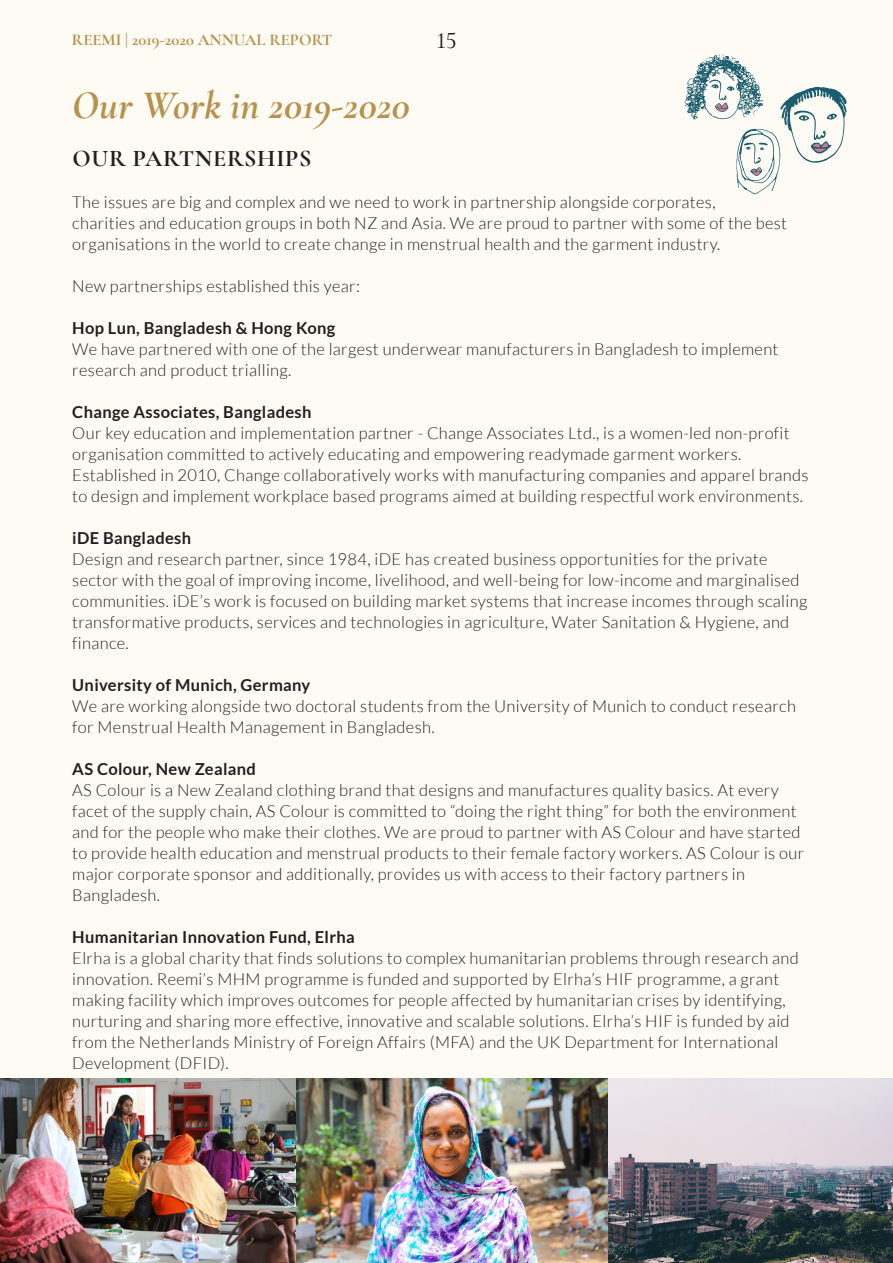
<style>
.page{position:relative;width:893px;height:1263px;background:#fefbf5}
.page>*{position:absolute;margin:0;border:0;box-sizing:border-box;transform-origin:0 0}
.t1{font:italic 700 40.5px "Cormorant Garamond";color:#b9914b}
.Para_heading{font:700 24px "Cormorant Garamond";letter-spacing:.03em;color:#231f20}
.t2{font:500 24px "Cormorant Garamond";color:#231f20}
.t3{font:300 16.5px/21px "Lato";letter-spacing:.02em;color:#231f20}
.t4{font:700 16.5px "Lato";letter-spacing:.02em;color:#231f20}
.t5{font:700 16.5px "Cormorant Garamond";color:#b9914b}
</style>
<div class="page">
<img style="left:0;top:1078px;width:592px;height:185px">
<img style="left:592px;top:1078px;width:301px;height:185px">
<svg style="left:685px;top:54px;width:162px;height:140px"></svg>
<p class="t5" style="left:72px;top:29px;width:262px">REEMI | 2019-2020 ANNUAL REPORT</p>
<h2 class="t2" style="left:436px;top:25px;width:22px">15</h2>
<p class="t1" style="left:72px;top:81px;width:339px">Our Work in 2019-2020</p>
<p class="Para_heading" style="left:72px;top:143px;width:241px">OUR PARTNERSHIPS</p>
<p class="t3" style="left:72px;top:192px;width:645px">The issues are big and complex and we need to work in partnership alongside corporates,</p>
<p class="t3" style="left:72px;top:213px;width:716px">charities and education groups in both NZ and Asia. We are proud to partner with some of the best organisations in the world to create change in menstrual health and the garment industry.</p>
<p class="t3" style="left:72px;top:276px;width:289px">New partnerships established this year:</p>
<p class="t4" style="left:72px;top:318px;width:265px">Hop Lun, Bangladesh &amp; Hong Kong</p>
<p class="t3" style="left:72px;top:339px;width:708px">We have partnered with one of the largest underwear manufacturers in Bangladesh to implement research and product trialling.</p>
<p class="t4" style="left:72px;top:402px;width:241px">Change Associates, Bangladesh</p>
<p class="t3" style="left:72px;top:423px;width:719px">Our key education and implementation partner - Change Associates Ltd., is a women-led non-profit organisation committed to actively educating and empowering readymade garment workers.</p>
<p class="t3" style="left:72px;top:465px;width:738px">Established in 2010, Change collaboratively works with manufacturing companies and apparel brands to design and implement workplace based programs aimed at building respectful work environments.</p>
<p class="t4" style="left:72px;top:528px;width:120px">iDE Bangladesh</p>
<p class="t3" style="left:72px;top:549px;width:736px">Design and research partner, since 1984, iDE has created business opportunities for the private sector with the goal of improving income, livelihood, and well-being for low-income and marginalised communities. iDE’s work is focused on building market systems that increase incomes through scaling transformative products, services and technologies in agriculture, Water Sanitation &amp; Hygiene, and finance.</p>
<p class="t4" style="left:72px;top:675px;width:240px">University of Munich, Germany</p>
<p class="t3" style="left:72px;top:696px;width:725px">We are working alongside two doctoral students from the University of Munich to conduct research for Menstrual Health Management in Bangladesh.</p>
<p class="t4" style="left:72px;top:759px;width:185px">AS Colour, New Zealand</p>
<p class="t3" style="left:72px;top:780px;width:733px">AS Colour is a New Zealand clothing brand that designs and manufactures quality basics. At every facet of the supply chain, AS Colour is committed to “doing the right thing” for both the environment and for the people who make their clothes. We are proud to partner with AS Colour and have started to provide health education and menstrual products to their female factory workers. AS Colour is our major corporate sponsor and additionally, provides us with access to their factory partners in Bangladesh.</p>
<p class="t4" style="left:72px;top:927px;width:284px">Humanitarian Innovation Fund, Elrha</p>
<p class="t3" style="left:72px;top:948px;width:728px">Elrha is a global charity that finds solutions to complex humanitarian problems through research and innovation. Reemi’s MHM programme is funded and supported by Elrha’s HIF programme, a grant making facility which improves outcomes for people affected by humanitarian crises by identifying, nurturing and sharing more effective, innovative and scalable solutions. Elrha’s HIF is funded by aid from the Netherlands Ministry of Foreign Affairs (MFA) and the UK Department for International Development (DFID).</p>
</div>
